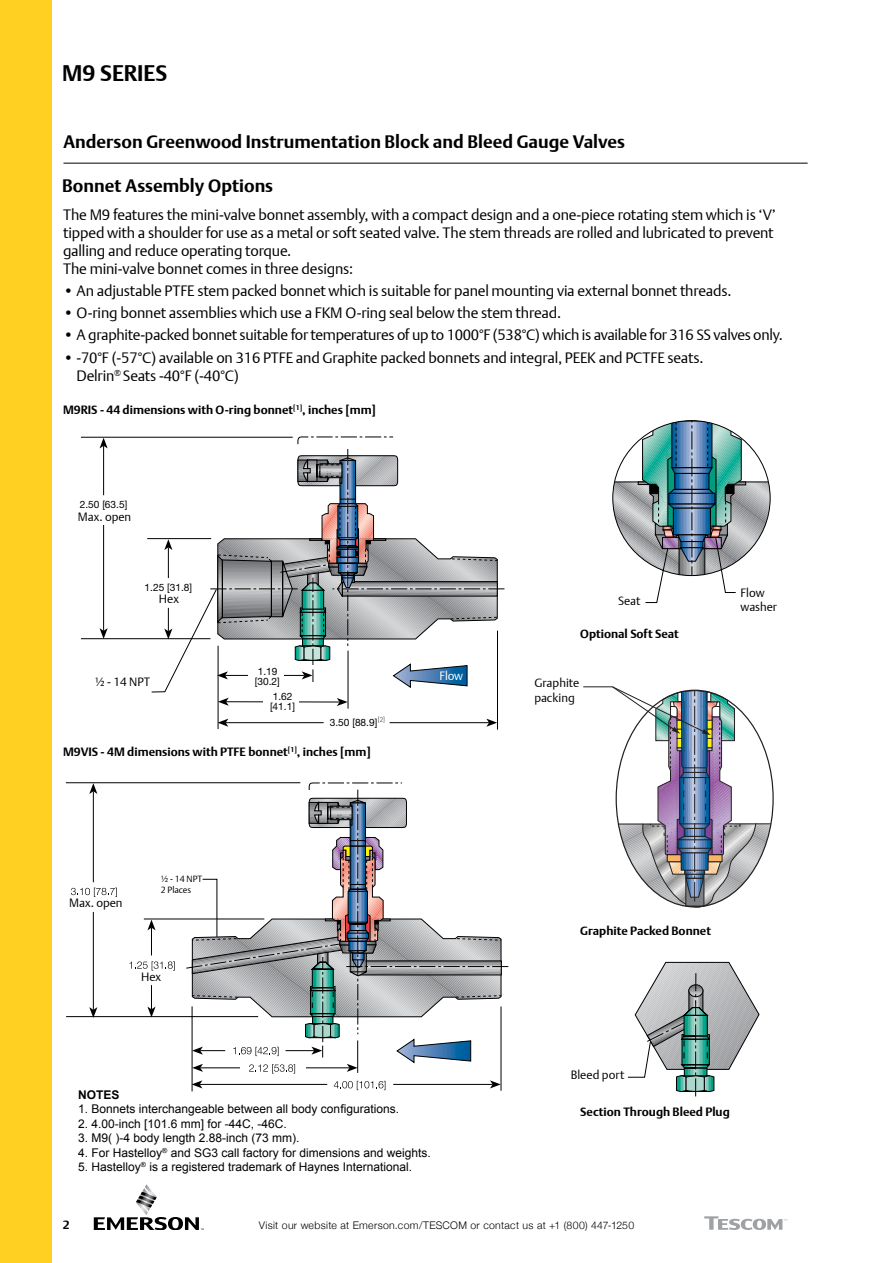
<style>
.page{position:relative;width:893px;height:1263px;background:#fff}
.page>*{position:absolute;margin:0;border:0;box-sizing:border-box;transform-origin:0 0}
.t1{font:700 22.5px "DTL Argo T";color:#000}
.t2{font:700 18px "DTL Argo T";color:#000}
.t3{font:15px/18px "DTL Argo T Light";letter-spacing:-.01em;color:#000}
.t4{font:12px "Arial";color:#000}
.t5{font:700 12px "DTL Argo T";color:#000}
.t6{font:12px/14.4px "DTL Argo T Light";color:#000}
.t7{font:700 12px "Arial";color:#000}
.t8{font:12px "DTL Argo T Light";color:#fff}
.t9{font:300 10.5px "Helvetica Neue";letter-spacing:.03em;color:#000}
.t10{font:10.2px/10.2px "Helvetica Neue";color:#000}
.t11{font:9px/10.8px "DTL Argo T Light";color:#000}
</style>
<div class="page">
<div style="left:0;top:0;width:51px;height:1263px;background:#ffcf22"></div>
<svg style="left:94px;top:1184px;width:110px;height:46px"></svg>
<hr style="left:63px;top:163px;width:745px;height:1px;background:#000">
<svg style="left:704px;top:1216px;width:83px;height:14px"></svg>
<hr style="left:66px;top:1016px;width:192px;height:1px;background:#000">
<hr style="left:192px;top:1006px;width:1px;height:85px;background:#000">
<hr style="left:200px;top:1084px;width:293px;height:1px;background:#000">
<svg style="left:192px;top:1080px;width:10px;height:8px"></svg>
<svg style="left:490px;top:1080px;width:11px;height:8px"></svg>
<div style="left:328px;top:1075px;width:65px;height:18px;background:#fff"></div>
<hr style="left:66px;top:782px;width:234px;height:1px;background:#000">
<hr style="left:144px;top:919px;width:120px;height:1px;background:#000">
<hr style="left:501px;top:1006px;width:1px;height:85px;background:#000">
<hr style="left:93px;top:791px;width:1px;height:219px;background:#000">
<svg style="left:89px;top:783px;width:8px;height:11px"></svg>
<svg style="left:89px;top:1007px;width:8px;height:11px"></svg>
<hr style="left:151px;top:928px;width:1px;height:81px;background:#000">
<svg style="left:147px;top:919px;width:9px;height:11px"></svg>
<svg style="left:147px;top:1006px;width:9px;height:11px"></svg>
<svg style="left:334px;top:1081px;width:51px;height:9px"></svg>
<div style="left:142px;top:956px;width:26px;height:29px;background:#fff"></div>
<svg style="left:129px;top:961px;width:46px;height:9px"></svg>
<div style="left:83px;top:882px;width:26px;height:30px;background:#fff"></div>
<svg style="left:71px;top:888px;width:46px;height:9px"></svg>
<svg style="left:186px;top:782px;width:323px;height:291px"></svg>
<hr style="left:226px;top:722px;width:263px;height:1px;background:#000">
<svg style="left:219px;top:719px;width:9px;height:8px"></svg>
<svg style="left:486px;top:719px;width:11px;height:8px"></svg>
<div style="left:324px;top:712px;width:65px;height:18px;background:#fff"></div>
<hr style="left:81px;top:437px;width:212px;height:1px;background:#000">
<hr style="left:147px;top:538px;width:64px;height:1px;background:#000">
<hr style="left:497px;top:631px;width:1px;height:99px;background:#000">
<hr style="left:103px;top:446px;width:1px;height:185px;background:#000">
<svg style="left:100px;top:438px;width:8px;height:10px"></svg>
<svg style="left:100px;top:628px;width:8px;height:10px"></svg>
<div style="left:94px;top:495px;width:25px;height:30px;background:#fff"></div>
<hr style="left:81px;top:638px;width:129px;height:1px;background:#000">
<hr style="left:218px;top:646px;width:1px;height:83px;background:#000">
<hr style="left:348px;top:651px;width:1px;height:57px;background:#000">
<svg style="left:151px;top:436px;width:354px;height:270px"></svg>
<svg style="left:612px;top:420px;width:159px;height:183px"></svg>
<svg style="left:583px;top:686px;width:188px;height:222px"></svg>
<svg style="left:627px;top:962px;width:133px;height:134px"></svg>
<h1 class="t1" style="left:62px;top:60px;width:107px">M9 SERIES</h1>
<p class="t2" style="left:63px;top:131px;width:563px">Anderson Greenwood Instrumentation Block and Bleed Gauge Valves</p>
<p class="t2" style="left:62px;top:175px;width:212px">Bonnet Assembly Options</p>
<p class="t3" style="left:63px;top:205px;width:714px">The M9 features the mini-valve bonnet assembly, with a compact design and a one-piece rotating stem which is ‘V’ tipped with a shoulder for use as a metal or soft seated valve. The stem threads are rolled and lubricated to prevent galling and reduce operating torque.<br>The mini-valve bonnet comes in three designs:</p>
<p class="t3" style="left:63px;top:281px;width:670px">• An adjustable PTFE stem packed bonnet which is suitable for panel mounting via external bonnet threads.</p>
<p class="t3" style="left:63px;top:304px;width:500px">• O-ring bonnet assemblies which use a FKM O-ring seal below the stem thread.</p>
<p class="t3" style="left:63px;top:326px;width:721px">• A graphite-packed bonnet suitable for temperatures of up to 1000°F (538°C) which is available for 316 SS valves only.</p>
<p class="t3" style="left:77px;top:348px;width:628px;text-indent:-14px">• -70°F (-57°C) available on 316 PTFE and Graphite packed bonnets and integral, PEEK and PCTFE seats.<br>Delrin<sup>®</sup> Seats -40°F (-40°C)</p>
<p class="t5" style="left:63px;top:402px;width:314px">M9RIS - 44 dimensions with O-ring bonnet<sup>[1]</sup>, inches [mm]</p>
<p class="t10" style="left:80px;top:500px;width:49px">2.50 [63.5]</p>
<p class="t6" style="left:78px;top:509px;width:55px">Max. open</p>
<p class="t10" style="left:145px;top:582px;width:49px">1.25 [31.8]</p>
<p class="t6" style="left:159px;top:591px;width:22px">Hex</p>
<p class="t6" style="left:95px;top:674px;width:57px">½ - 14 NPT</p>
<p class="t10" style="left:255px;top:667px;width:26px">1.19 [30.2]</p>
<p class="t10" style="left:270px;top:692px;width:26px">1.62 [41.1]</p>
<p class="t5" style="left:63px;top:744px;width:309px">M9VIS - 4M dimensions with PTFE bonnet<sup>[1]</sup>, inches [mm]</p>
<p class="t10" style="left:330px;top:718px;width:57px">3.50 [88.9]<sup>[2]</sup></p>
<p class="t8" style="left:439px;top:668px;width:25px">Flow</p>
<p class="t6" style="left:69px;top:895px;width:55px">Max. open</p>
<p class="t11" style="left:161px;top:873px;width:43px">½ - 14 NPT<br>2 Places</p>
<p class="t6" style="left:141px;top:969px;width:22px">Hex</p>
<p class="t7" style="left:78px;top:1087px;width:43px">NOTES</p>
<p class="t4" style="left:78px;top:1101px;width:322px">1. Bonnets interchangeable between all body configurations.</p>
<p class="t4" style="left:78px;top:1116px;width:210px">2. 4.00-inch [101.6 mm] for -44C, -46C.</p>
<p class="t4" style="left:78px;top:1130px;width:223px">3. M9( )-4 body length 2.88-inch (73 mm).</p>
<p class="t4" style="left:78px;top:1144px;width:354px">4. For Hastelloy<sup>®</sup> and SG3 call factory for dimensions and weights.</p>
<p class="t4" style="left:78px;top:1159px;width:336px">5. Hastelloy<sup>®</sup> is a registered trademark of Haynes International.</p>
<p class="t6" style="left:618px;top:593px;width:24px">Seat</p>
<p class="t6" style="left:741px;top:585px;width:38px">Flow washer</p>
<p class="t5" style="left:580px;top:626px;width:100px">Optional Soft Seat</p>
<p class="t6" style="left:534px;top:676px;width:46px">Graphite packing</p>
<p class="t5" style="left:580px;top:923px;width:132px">Graphite Packed Bonnet</p>
<p class="t6" style="left:571px;top:1067px;width:55px">Bleed port</p>
<p class="t5" style="left:580px;top:1105px;width:151px">Section Through Bleed Plug</p>
<p class="t5" style="left:63px;top:1217px;width:8px">2</p>
<p class="t9" style="left:259px;top:1217px;width:377px">Visit our website at Emerson.com/TESCOM or contact us at +1 (800) 447-1250</p>
</div>
